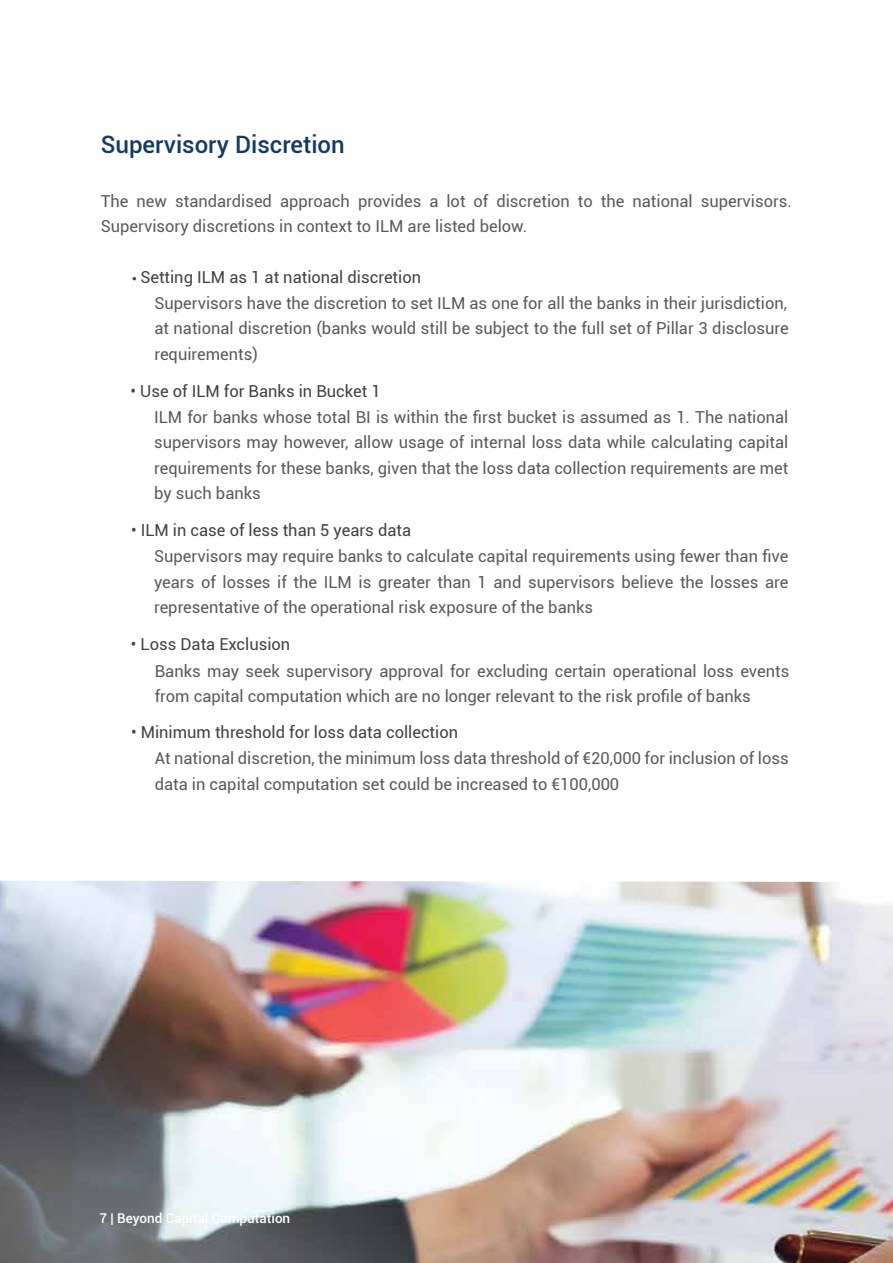
<style>
.page{position:relative;width:893px;height:1263px;background:#fff}
.page>*{position:absolute;margin:0;border:0;box-sizing:border-box;transform-origin:0 0}
.t1{font:500 24px "Roboto";color:#153a62}
.t2{font:16.5px/25.5px "Roboto";color:#58595b}
.t3{font:16.5px "Roboto";color:#414042}
.t4{font:500 13.5px "Roboto";color:#fff}
.s1{font-family:"Myriad Pro"}
</style>
<div class="page">
<img style="left:0;top:881px;width:893px;height:382px">
<h1 class="t1" style="left:101px;top:127px;width:245px">Supervisory Discretion</h1>
<p class="t2" style="left:101px;top:187px;width:693px">The new standardised approach provides a lot of discretion to the national supervisors.<br>Supervisory discretions in context to ILM are listed below.</p>
<p class="t3" style="left:132px;top:266px;width:290px"><span class="s1">•</span> Setting ILM as 1 at national discretion</p>
<p class="t2" style="left:154px;top:290px;width:636px;text-align:justify">Supervisors have the discretion to set ILM as one for all the banks in their jurisdiction, at national discretion (banks would still be subject to the full set of Pillar 3 disclosure requirements)</p>
<p class="t3" style="left:131px;top:380px;width:252px">• Use of ILM for Banks in Bucket 1</p>
<p class="t2" style="left:154px;top:403px;width:636px;text-align:justify">ILM for banks whose total BI is within the first bucket is assumed as 1. The national supervisors may however, allow usage of internal loss data while calculating capital requirements for these banks, given that the loss data collection requirements are met by such banks</p>
<p class="t3" style="left:131px;top:519px;width:282px">• ILM in case of less than 5 years data</p>
<p class="t2" style="left:154px;top:543px;width:636px;text-align:justify">Supervisors may require banks to calculate capital requirements using fewer than five years of losses if the ILM is greater than 1 and supervisors believe the losses are representative of the operational risk exposure of the banks</p>
<p class="t3" style="left:131px;top:633px;width:161px">• Loss Data Exclusion</p>
<p class="t2" style="left:155px;top:657px;width:636px">Banks may seek supervisory approval for excluding certain operational loss events from capital computation which are no longer relevant to the risk profile of banks</p>
<p class="t3" style="left:131px;top:721px;width:329px">• Minimum threshold for loss data collection</p>
<p class="t2" style="left:155px;top:745px;width:635px">At national discretion, the minimum loss data threshold of €20,000 for inclusion of loss data in capital computation set could be increased to €100,000</p>
<p class="t4" style="left:99px;top:1209px;width:192px">7 | Beyond Capital Computation</p>
</div>
